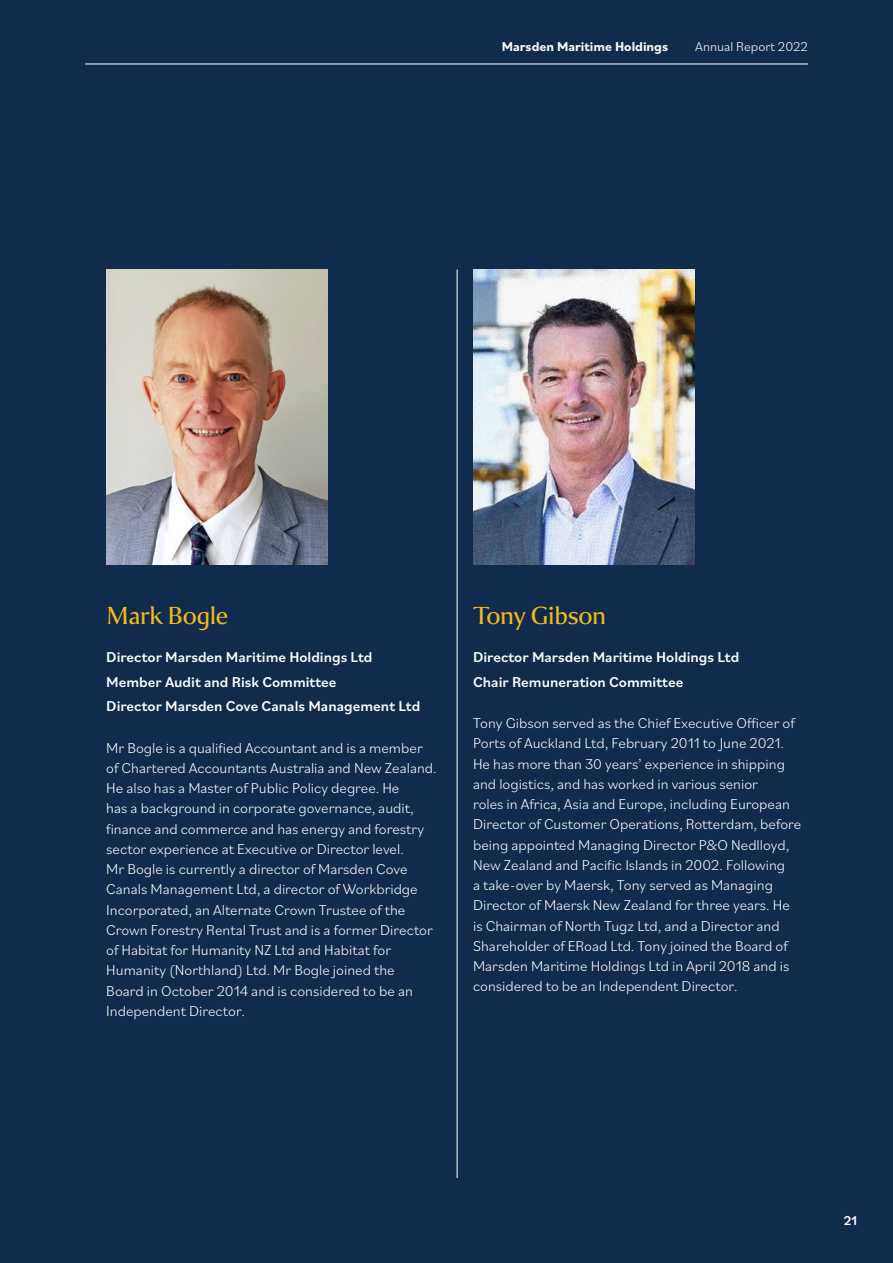
<style>
.page{position:relative;width:893px;height:1263px;background:#112b4d}
.page>*{position:absolute;margin:0;border:0;box-sizing:border-box;transform-origin:0 0}
.t1{font:27px "Collier";letter-spacing:-.01em;color:#f2ba1c}
.t2{font:300 15px/20.2px "Bilo";color:#fff}
.t3{font:500 15px/24.5px "Bilo";color:#fff}
.t4{font:700 13.5px "Bilo";color:#fff}
.t5{font:300 13.5px "Bilo";color:#fff}
.t6{font:500 13.5px "Bilo";color:#fff}
</style>
<div class="page">
<hr style="left:457px;top:270px;width:1px;height:908px;background:#fff">
<img style="left:106px;top:270px;width:221px;height:294px">
<img style="left:473px;top:270px;width:221px;height:294px">
<hr style="left:85px;top:64px;width:723px;height:1px;background:#fff">
<p class="t4" style="left:502px;top:38px;width:168px">Marsden Maritime Holdings</p>
<p class="t5" style="left:695px;top:38px;width:114px">Annual Report 2022</p>
<h1 class="t1" style="left:106px;top:599px;width:123px">Mark Bogle</h1>
<p class="t3" style="left:106px;top:644px;width:315px">Director Marsden Maritime Holdings Ltd<br>Member Audit and Risk Committee<br>Director Marsden Cove Canals Management Ltd</p>
<p class="t2" style="left:106px;top:737px;width:332px">Mr Bogle is a qualified Accountant and is a member of Chartered Accountants Australia and New Zealand.<br>He also has a Master of Public Policy degree. He<br>has a background in corporate governance, audit, finance and commerce and has energy and forestry sector experience at Executive or Director level.<br>Mr Bogle is currently a director of Marsden Cove Canals Management Ltd, a director of Workbridge Incorporated, an Alternate Crown Trustee of the Crown Forestry Rental Trust and is a former Director of Habitat for Humanity NZ Ltd and Habitat for Humanity (Northland) Ltd. Mr Bogle joined the<br>Board in October 2014 and is considered to be an Independent Director.</p>
<h1 class="t1" style="left:473px;top:599px;width:135px">Tony Gibson</h1>
<p class="t3" style="left:473px;top:644px;width:268px">Director Marsden Maritime Holdings Ltd<br>Chair Remuneration Committee</p>
<p class="t2" style="left:473px;top:712px;width:330px">Tony Gibson served as the Chief Executive Officer of Ports of Auckland Ltd, February 2011 to June 2021.<br>He has more than 30 years’ experience in shipping and logistics, and has worked in various senior<br>roles in Africa, Asia and Europe, including European Director of Customer Operations, Rotterdam, before being appointed Managing Director P&amp;O Nedlloyd, New Zealand and Pacific Islands in 2002. Following<br>a take-over by Maersk, Tony served as Managing Director of Maersk New Zealand for three years. He is Chairman of North Tugz Ltd, and a Director and Shareholder of ERoad Ltd. Tony joined the Board of Marsden Maritime Holdings Ltd in April 2018 and is considered to be an Independent Director.</p>
<p class="t6" style="left:844px;top:1211px;width:15px">21</p>
</div>
